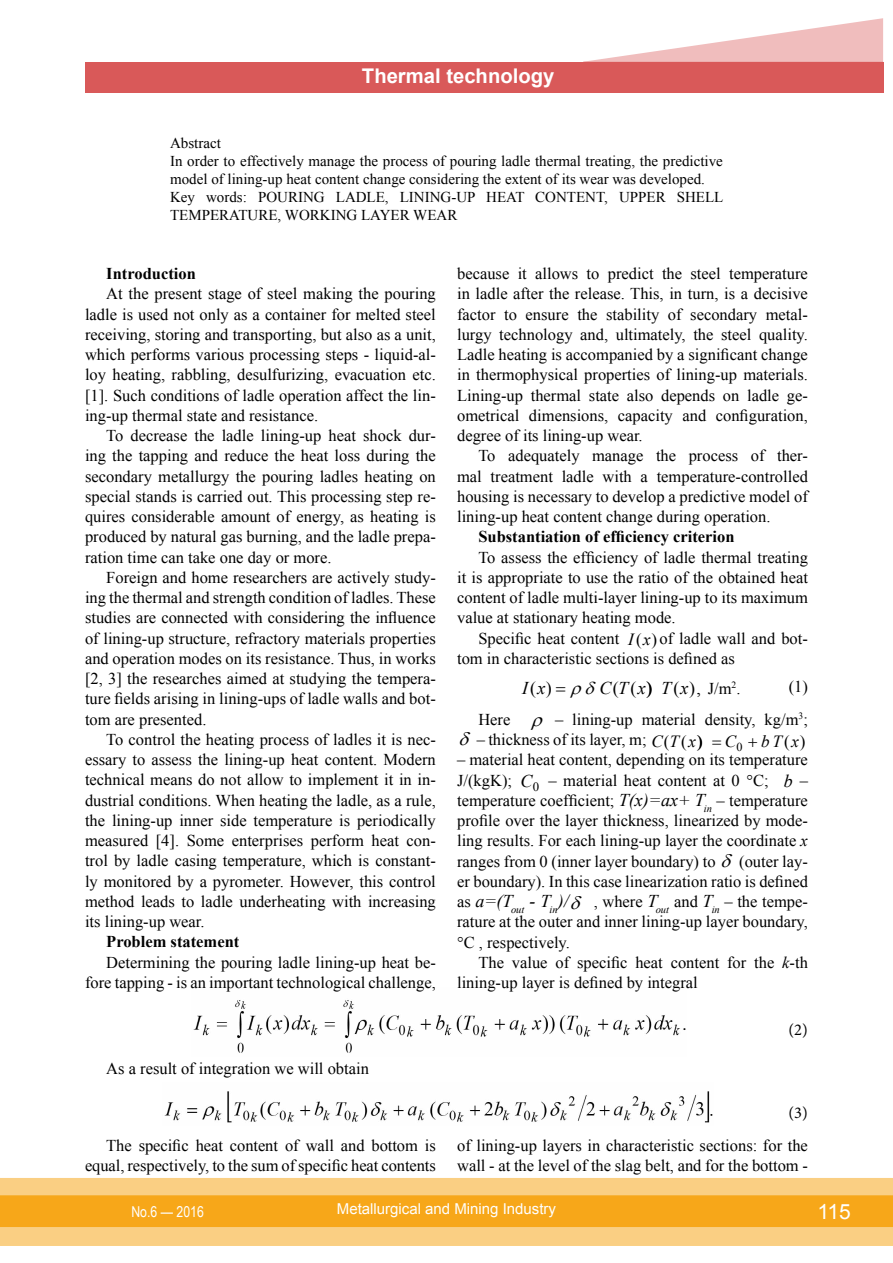
<style>
.page{position:relative;width:893px;height:1263px;background:#fff}
.page>*{position:absolute;margin:0;border:0;box-sizing:border-box;transform-origin:0 0}
.t1{font:21px "Arial";color:#fff}
.t2{font:700 20.25px "Arial";color:#fff}
.t3{font:italic 18px "Times New Roman";color:#000}
.t4{font:18px "Times New Roman";color:#000}
.t5{font:italic 16.95px "Times New Roman";color:#000}
.t6{font:16.95px "Times New Roman";color:#000}
.t7{font:16.5px/20.2px "Times New Roman";color:#000;text-align:justify}
.t8{font:700 16.5px "Times New Roman";color:#000}
.t9{font:16.5px "Minion Pro";color:#000}
.t10{font:15px/18px "Times New Roman";color:#000}
.t11{font:15px "Arial";color:#fff}
.t12{font:15px "Arial Narrow";color:#fff}
.t13{font:12.15px "Times New Roman";color:#000}
.s1{font-style:italic;font-size:16.95px}
.s2{font-size:16.95px}
.s3{font-style:normal}
.s4{font-style:italic}
.s5{font-size:16.5px}
.s6{font-style:italic;font-size:18px}
.s7{font-style:normal;font-size:16.5px}
</style>
<div class="page">
<div style="left:0;top:1178px;width:893px;height:68px;background:#facf83"></div>
<div style="left:0;top:1195px;width:893px;height:32px;background:#f7a719;border:2px solid #f7a719"></div>
<div style="left:85px;top:62px;width:798px;height:30px;background:#d95959"></div>
<svg style="left:583px;top:18px;width:300px;height:44px"></svg>
<img style="left:193px;top:1000px;width:493px;height:53px">
<img style="left:164px;top:1091px;width:549px;height:32px">
<p class="t2" style="left:362px;top:62px;width:194px">Thermal technology</p>
<p class="t10" style="left:170px;top:134px;width:555px">Abstract<br>In order to effectively manage the process of pouring ladle thermal treating, the predictive model of lining-up heat content change considering the extent of its wear was developed.<br>Key words: POURING LADLE, LINING-UP HEAT CONTENT, UPPER SHELL TEMPERATURE, WORKING LAYER WEAR</p>
<p class="t8" style="left:106px;top:262px;width:91px">Introduction</p>
<p class="t7" style="left:85px;top:283px;width:352px;text-indent:21px">At the present stage of steel making the pouring ladle is used not only as a container for melted steel receiving, storing and transporting, but also as a unit, which performs various processing steps - liquid-al&shy;loy heating, rabbling, desulfurizing, evacuation etc. [1]. Such conditions of ladle operation affect the lin&shy;ing-up thermal state and resistance.</p>
<p class="t7" style="left:85px;top:425px;width:352px;text-indent:21px">To decrease the ladle lining-up heat shock dur&shy;ing the tapping and reduce the heat loss during the secondary metallurgy the pouring ladles heating on special stands is carried out. This processing step re&shy;quires considerable amount of energy, as heating is produced by natural gas burning, and the ladle prepa&shy;ration time can take one day or more.</p>
<p class="t7" style="left:85px;top:567px;width:352px;text-indent:21px">Foreign and home researchers are actively study&shy;ing the thermal and strength condition of ladles. These studies are connected with considering the influence of lining-up structure, refractory materials properties and operation modes on its resistance. Thus, in works [2, 3] the researches aimed at studying the tempera&shy;ture fields arising in lining-ups of ladle walls and bot&shy;tom are presented.</p>
<p class="t7" style="left:85px;top:729px;width:352px;text-indent:21px">To control the heating process of ladles it is nec&shy;essary to assess the lining-up heat content. Modern technical means do not allow to implement it in in&shy;dustrial conditions. When heating the ladle, as a rule, the lining-up inner side temperature is periodically measured [4]. Some enterprises perform heat con&shy;trol by ladle casing temperature, which is constant&shy;ly monitored by a pyrometer. However, this control method leads to ladle underheating with increasing its lining-up wear.</p>
<p class="t8" style="left:106px;top:930px;width:135px">Problem statement</p>
<p class="t7" style="left:85px;top:951px;width:352px;text-align:right">Determining the pouring ladle lining-up heat be&shy;fore tapping - is an important technological challenge,</p>
<p class="t7" style="left:106px;top:1058px;width:264px">As a result of integration we will obtain</p>
<p class="t7" style="left:457px;top:263px;width:352px">because it allows to predict the steel temperature in ladle after the release. This, in turn, is a decisive factor to ensure the stability of secondary metal&shy;lurgy technology and, ultimately, the steel quality.<br>Ladle heating is accompanied by a significant change in thermophysical properties of lining-up materials.<br>Lining-up thermal state also depends on ladle ge&shy;ometrical dimensions, capacity and configuration, degree of its lining-up wear.</p>
<p class="t7" style="left:457px;top:445px;width:352px;text-indent:21px">To adequately manage the process of ther&shy;mal treatment ladle with a temperature-controlled housing is necessary to develop a predictive model of lining-up heat content change during operation.</p>
<p class="t8" style="left:478px;top:525px;width:258px">Substantiation of efficiency criterion</p>
<p class="t7" style="left:457px;top:547px;width:352px;text-indent:21px">To assess the efficiency of ladle thermal treating it is appropriate to use the ratio of the obtained heat content of ladle multi-layer lining-up to its maximum value at stationary heating mode.</p>
<p class="t7" style="left:457px;top:628px;width:352px;text-indent:21px">Specific heat content <span class="s1">I</span><span class="s2">(</span><span class="s1">x</span><span class="s2">)</span> of ladle wall and bot&shy;tom in characteristic sections is defined as</p>
<p class="t3" style="left:522px;top:675px;width:31px">I<span class="s3">(</span>x<span class="s3">)</span></p>
<p class="t4" style="left:600px;top:676px;width:142px"><span class="s4">C</span>(<span class="s4">T</span>(<span class="s4">x</span>) <span class="s4">T</span>(<span class="s4">x</span>), <span class="s5">J/m</span><sup>2</sup><span class="s5">.</span></p>
<p class="t7" style="left:789px;top:676px;width:21px">(1)</p>
<p class="t7" style="left:478px;top:709px;width:34px">Here</p>
<p class="t7" style="left:555px;top:709px;width:254px">– lining-up material density, kg/m<sup>3</sup>;</p>
<p class="t7" style="left:477px;top:729px;width:227px">– thickness of its layer, m; <span class="s2">( ( )</span></p>
<p class="t6" style="left:784px;top:730px;width:23px">( )</p>
<p class="t5" style="left:652px;top:729px;width:46px">CTx</p>
<p class="t5" style="left:725px;top:729px;width:13px">C</p>
<p class="t5" style="left:761px;top:729px;width:39px">bT x</p>
<p class="t7" style="left:457px;top:749px;width:352px">– material heat content, depending on its temperature J/(kgK); <span class="s6">C</span><sub>0</sub> – material heat content at 0 С; <span class="s6">b</span> – temperature coefficient; <span class="s6">T(x)=ax+ T</span><sub>in</sub> – temperature profile over the layer thickness, linearized by mode&shy;ling results. For each lining-up layer the coordinate <span class="s4">x </span>ranges from 0 (inner layer boundary) to</p>
<p class="t13" style="left:736px;top:739px;width:8px">0</p>
<p class="t7" style="left:457px;top:851px;width:352px;text-align:right">(outer lay-<br>er boundary). In this case linearization ratio is defined</p>
<p class="t3" style="left:457px;top:888px;width:113px"><span class="s7">as</span> a=(T<sub>out</sub> - T<sub>in</sub>)/</p>
<p class="t7" style="left:594px;top:891px;width:216px">, where <span class="s6">T</span><sub>out</sub> and <span class="s6">T</span><sub>in</sub> – the tempe-</p>
<p class="t7" style="left:457px;top:911px;width:352px">rature at the outer and inner lining-up layer boundary,</p>
<p class="t7" style="left:464px;top:932px;width:108px">C , respectively.</p>
<p class="t7" style="left:478px;top:952px;width:331px">The value of specific heat content for the <span class="s4">k</span>-th</p>
<p class="t7" style="left:457px;top:972px;width:242px">lining-up layer is defined by integral</p>
<p class="t9" style="left:789px;top:1019px;width:21px">(2)</p>
<p class="t9" style="left:789px;top:1102px;width:21px">(3)</p>
<p class="t7" style="left:85px;top:1135px;width:352px;text-align:right">The specific heat content of wall and bottom is equal, respectively, to the sum of specific heat contents</p>
<p class="t7" style="left:457px;top:1135px;width:352px">of lining-up layers in characteristic sections: for the wall - at the level of the slag belt, and for the bottom -</p>
<p class="t12" style="left:131px;top:1200px;width:74px">No.6 — 2016</p>
<p class="t11" style="left:337px;top:1199px;width:221px">Metallurgical and Mining Industry</p>
<p class="t1" style="left:817px;top:1197px;width:35px">115</p>
</div>
